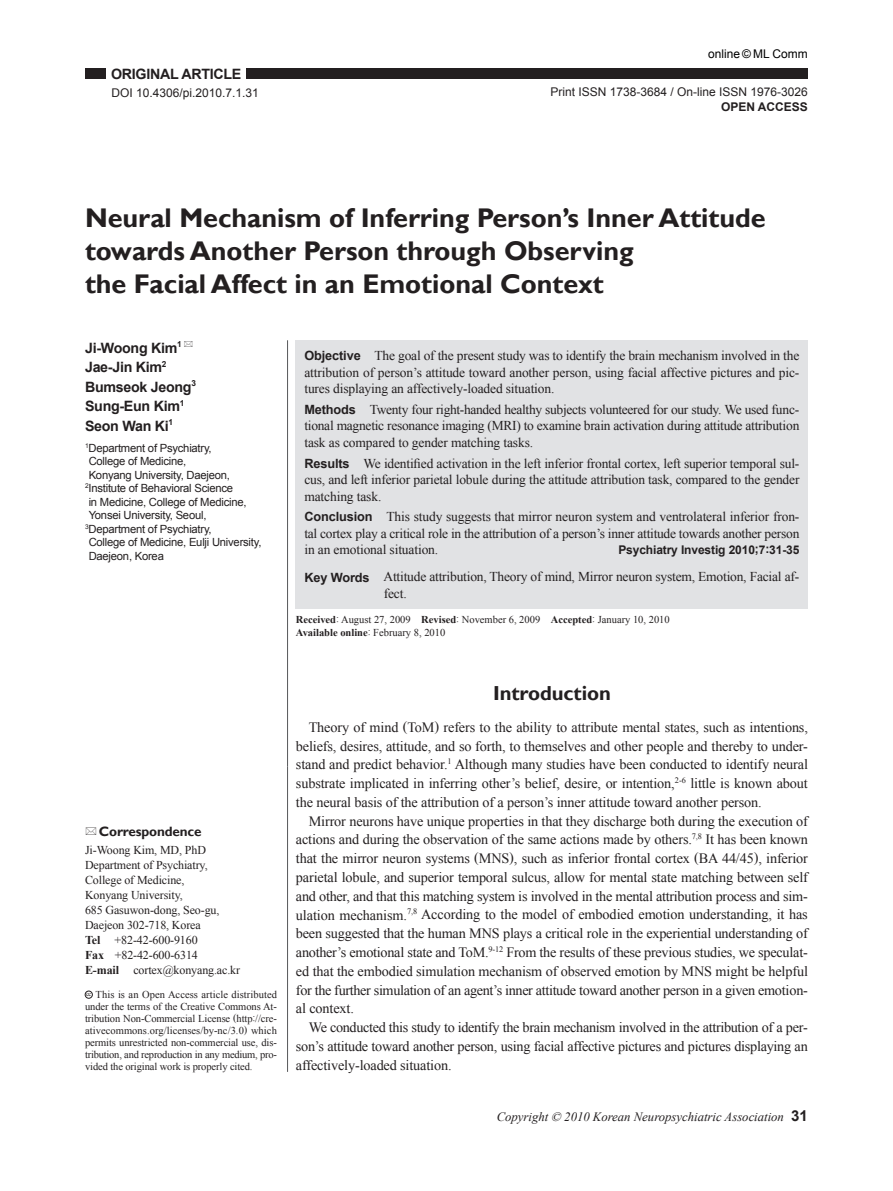
<style>
.page{position:relative;width:893px;height:1191px;background:#fff}
.page>*{position:absolute;margin:0;border:0;box-sizing:border-box;transform-origin:0 0}
.t1{font:700 27px/33px "Gill Sans";color:#231f20}
.t2{font:700 20.25px "Gill Sans";letter-spacing:-.005em;color:#231f20}
.t3{font:14.25px/18.8px "Times New Roman";letter-spacing:-.01em;color:#231f20;text-align:justify}
.t4{font:700 14.25px/19.5px "Arial";letter-spacing:-.02em;color:#231f20}
.t5{font:13.5px/16.5px "Times New Roman";letter-spacing:-.015em;color:#231f20;text-align:justify}
.t6{font:700 13.5px "Gill Sans";letter-spacing:-.01em;color:#231f20}
.t7{font:italic 12.75px "Times New Roman";color:#231f20}
.t8{font:12px/15px "Times New Roman";letter-spacing:-.01em;color:#231f20}
.t9{font:12px "Arial";color:#231f20}
.t10{font:700 12px "Arial";letter-spacing:-.01em;color:#231f20}
.t11{font:12px "Arial";color:#000}
.t12{font:11.25px "Arial";letter-spacing:-.02em;color:#231f20}
.t13{font:10.5px/12px "Times New Roman";letter-spacing:-.01em;color:#231f20}
.s1{font-size:7.5px;color:#fff}
.s2{font-weight:700}
.s3{color:#fff}
.s4{font-family:"Arial";font-weight:700;font-size:12.75px}
.s5{font-family:"Arial";font-weight:700;font-size:12.75px;color:#e1e2e4}
.s6{font-family:"Arial";font-weight:700;font-style:normal;font-size:15px}
</style>
<div class="page">
<div style="left:296px;top:340px;width:512px;height:269px;background:#e1e2e4"></div>
<hr style="left:287px;top:340px;width:1px;height:426px;background:#57585a">
<hr style="left:287px;top:766px;width:1px;height:305px;background:#57585a">
<div style="left:85px;top:991px;width:7px;height:7px;border:1px solid #231f20;border-radius:50%"></div>
<div style="left:85px;top:68px;width:723px;height:10px;background:#231f20"></div>
<div style="left:106px;top:66px;width:140px;height:13px;background:#fff"></div>
<p class="t4" style="left:106px;top:64px;width:141px"><span class="s1">E</span>ORIGINAL ARTICLE<span class="s1">E</span></p>
<p class="t9" style="left:111px;top:85px;width:149px">DOI 10.4306/pi.2010.7.1.31</p>
<p class="t11" style="left:708px;top:47px;width:101px">online © ML Comm</p>
<p class="t9" style="left:550px;top:84px;width:259px">Print ISSN 1738-3684 / On-line ISSN 1976-3026</p>
<p class="t10" style="left:721px;top:99px;width:88px">OPEN ACCESS</p>
<h1 class="t1" style="left:85px;top:202px;width:682px">Neural Mechanism of Inferring Person’s Inner Attitude towards Another Person through Observing<br>the Facial Affect in an Emotional Context</h1>
<p class="t4" style="left:85px;top:338px;width:112px">Ji-Woong Kim<sup>1<br></sup>Jae-Jin Kim<sup>2<br></sup>Bumseok Jeong<sup>3<br></sup>Sung-Eun Kim<sup>1<br></sup>Seon Wan Ki<sup>1</sup></p>
<p class="t12" style="left:85px;top:440px;width:128px"><sup>1</sup>Department of Psychiatry,</p>
<p class="t12" style="left:89px;top:454px;width:99px">College of Medicine,</p>
<p class="t12" style="left:89px;top:467px;width:143px">Konyang University, Daejeon,</p>
<p class="t12" style="left:85px;top:481px;width:150px"><sup>2</sup>Institute of Behavioral Science</p>
<p class="t12" style="left:89px;top:494px;width:159px">in Medicine, College of Medicine,</p>
<p class="t12" style="left:89px;top:508px;width:119px">Yonsei University, Seoul,</p>
<p class="t12" style="left:85px;top:521px;width:128px"><sup>3</sup>Department of Psychiatry,</p>
<p class="t12" style="left:89px;top:535px;width:174px">College of Medicine, Eulji University,</p>
<p class="t12" style="left:89px;top:548px;width:77px">Daejeon, Korea</p>
<p class="t6" style="left:99px;top:823px;width:104px">Correspondence</p>
<p class="t8" style="left:85px;top:842px;width:185px">Ji-Woong Kim, MD, PhD<br>Department of Psychiatry,<br>College of Medicine,<br>Konyang University,<br>685 Gasuwon-dong, Seo-gu,<br>Daejeon 302-718, Korea<br><span class="s2">Tel</span> +82-42-600-9160<br><span class="s2">Fax</span> +82-42-600-6314<span class="s3">82-2-744-5774<br></span><span class="s2">E-mail</span> cortex@konyang.ac.kr</p>
<p class="t13" style="left:85px;top:988px;width:193px;text-align:justify"><sup>cc</sup> This is an Open Access article distributed under the terms of the Creative Commons At&shy;tribution Non-Commercial License (http://cre&shy;ativecommons.org/licenses/by-nc/3.0) which permits unrestricted non-commercial use, dis&shy;tribution, and reproduction in any medium, pro&shy;vided the original work is properly cited.</p>
<p class="t5" style="left:304px;top:347px;width:497px"><span class="s4">Objective</span><span class="s5">aa</span>The goal of the present study was to identify the brain mechanism involved in the attribution of person’s attitude toward another person, using facial affective pictures and pic&shy;tures displaying an affectively-loaded situation.</p>
<p class="t5" style="left:304px;top:401px;width:497px"><span class="s4">Methods</span><span class="s5">aa</span>Twenty four right-handed healthy subjects volunteered for our study. We used func&shy;tional magnetic resonance imaging (MRI) to examine brain activation during attitude attribution task as compared to gender matching tasks.</p>
<p class="t5" style="left:304px;top:454px;width:497px"><span class="s4">Results</span><span class="s5">aa</span>We identified activation in the left inferior frontal cortex, left superior temporal sul&shy;cus, and left inferior parietal lobule during the attitude attribution task, compared to the gender matching task.</p>
<p class="t5" style="left:304px;top:508px;width:497px"><span class="s4">Conclusion</span><span class="s5">aa</span>This study suggests that mirror neuron system and ventrolateral inferior fron&shy;tal cortex play a critical role in the attribution of a person’s inner attitude towards another person in an emotional situation.</p>
<p class="t10" style="left:618px;top:542px;width:183px">Psychiatry Investig 2010;7:31-35</p>
<p class="t5" style="left:384px;top:568px;width:417px;text-indent:-79px"><span class="s4">Key Words</span><span class="s5">aa</span>Attitude attribution, Theory of mind, Mirror neuron system, Emotion, Facial af&shy;fect.</p>
<p class="t13" style="left:296px;top:612px;width:375px;line-height:13.5px"><span class="s2">Received</span>: August 27, 2009 <span class="s2">Revised</span>: November 6, 2009 <span class="s2">Accepted</span>: January 10, 2010<br><span class="s2">Available online</span>: February 8, 2010</p>
<h2 class="t2" style="left:493px;top:680px;width:119px">Introduction</h2>
<p class="t3" style="left:296px;top:717px;width:514px;text-indent:13px">Theory of mind (ToM) refers to the ability to attribute mental states, such as intentions, beliefs, desires, attitude, and so forth, to themselves and other people and thereby to under&shy;stand and predict behavior.<sup>1</sup> Although many studies have been conducted to identify neural substrate implicated in inferring other’s belief, desire, or intention,<sup>2-6</sup> little is known about the neural basis of the attribution of a person’s inner attitude toward another person.</p>
<p class="t3" style="left:296px;top:811px;width:514px;text-indent:13px">Mirror neurons have unique properties in that they discharge both during the execution of actions and during the observation of the same actions made by others.<sup>7,8</sup> It has been known that the mirror neuron systems (MNS), such as inferior frontal cortex (BA 44/45), inferior parietal lobule, and superior temporal sulcus, allow for mental state matching between self and other, and that this matching system is involved in the mental attribution process and sim&shy;ulation mechanism.<sup>7,8</sup> According to the model of embodied emotion understanding, it has been suggested that the human MNS plays a critical role in the experiential understanding of another’s emotional state and ToM.<sup>9-12</sup> From the results of these previous studies, we speculat&shy;ed that the embodied simulation mechanism of observed emotion by MNS might be helpful for the further simulation of an agent’s inner attitude toward another person in a given emotion&shy;al context.</p>
<p class="t3" style="left:296px;top:1017px;width:513px;text-indent:13px">We conducted this study to identify the brain mechanism involved in the attribution of a per&shy;son’s attitude toward another person, using facial affective pictures and pictures displaying an affectively-loaded situation.</p>
<p class="t7" style="left:497px;top:1107px;width:313px">Copyright © 2010 Korean Neuropsychiatric Association <span class="s6">31</span></p>
</div>
